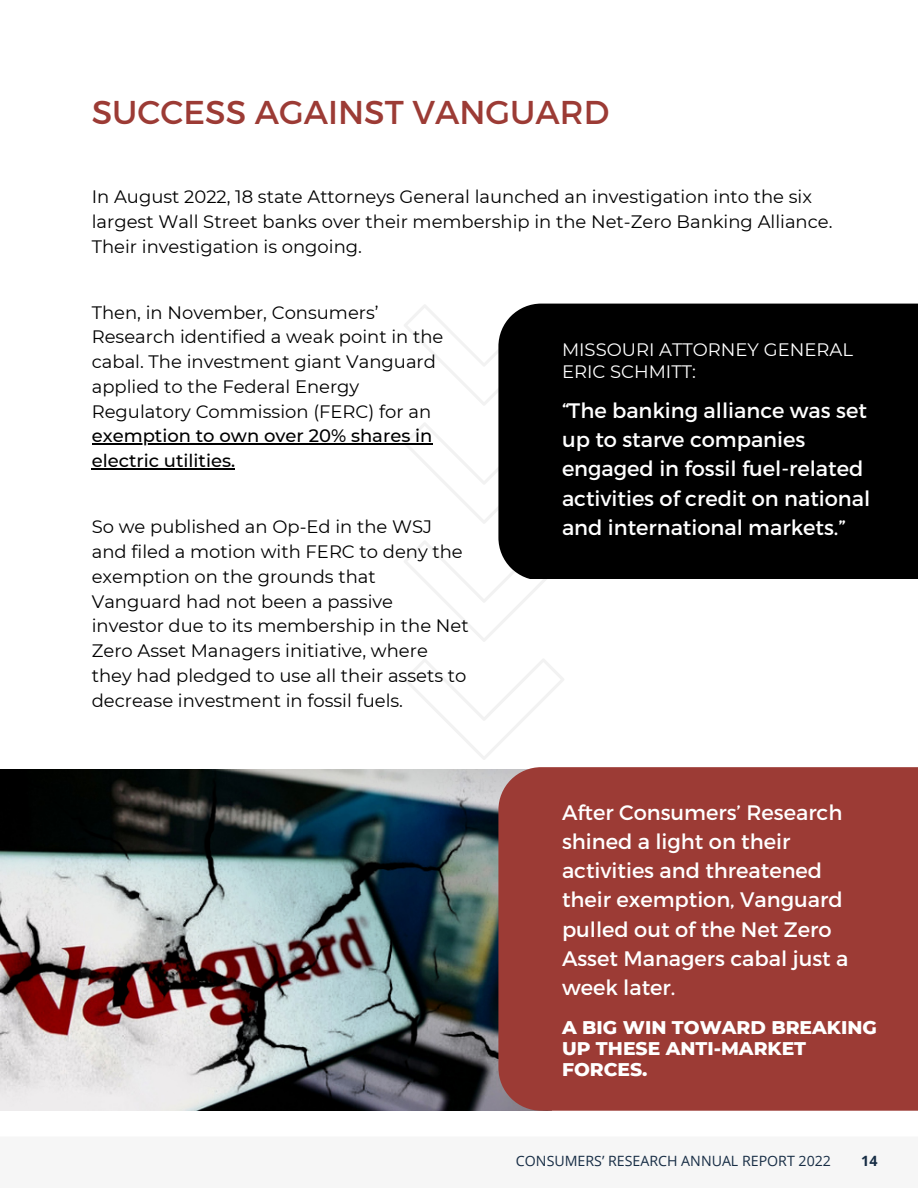
<style>
.page{position:relative;width:918px;height:1188px;background:#fff}
.page>*{position:absolute;margin:0;border:0;box-sizing:border-box;transform-origin:0 0}
.t1{font:33px "Montserrat";color:#9c3b35}
.t2{font:21px/29.2px "Montserrat";color:#fff}
.t3{font:800 18.75px/21.3px "Montserrat";color:#fff}
.t4{font:18px/24.8px "Montserrat";color:#000}
.t5{font:500 18px/24.8px "Montserrat";color:#000}
.t6{font:18px/21.3px "Montserrat";color:#fff}
.t7{font:14.25px "Open Sans";color:#172d45}
.t8{font:700 14.25px "Open Sans";color:#172d45}
</style>
<div class="page">
<svg style="left:404px;top:659px;width:160px;height:101px"></svg>
<svg style="left:404px;top:541px;width:143px;height:101px"></svg>
<svg style="left:404px;top:423px;width:94px;height:100px"></svg>
<svg style="left:404px;top:305px;width:94px;height:100px"></svg>
<div style="left:498px;top:304px;width:420px;height:275px;background:#000"></div>
<hr style="left:92px;top:444px;width:340px;height:1px;background:#000">
<hr style="left:92px;top:468px;width:143px;height:1px;background:#000">
<img style="left:0;top:770px;width:498px;height:341px">
<div style="left:498px;top:767px;width:420px;height:344px;background:#9c3b35"></div>
<h1 class="t1" style="left:92px;top:91px;width:519px">SUCCESS AGAINST VANGUARD</h1>
<p class="t4" style="left:92px;top:185px;width:742px">In August 2022, 18 state Attorneys General launched an investigation into the six largest Wall Street banks over their membership in the Net-Zero Banking Alliance.<br>Their investigation is ongoing.</p>
<p class="t4" style="left:92px;top:300px;width:353px">Then, in November, Consumers’ Research identified a weak point in the cabal. The investment giant Vanguard applied to the Federal Energy Regulatory Commission (FERC) for an</p>
<p class="t5" style="left:92px;top:424px;width:342px">exemption to own over 20% shares in electric utilities.</p>
<p class="t4" style="left:92px;top:514px;width:378px">So we published an Op-Ed in the WSJ and filed a motion with FERC to deny the exemption on the grounds that Vanguard had not been a passive investor due to its membership in the Net Zero Asset Managers initiative, where they had pledged to use all their assets to decrease investment in fossil fuels.</p>
<p class="t6" style="left:562px;top:339px;width:292px">MISSOURI ATTORNEY GENERAL<br>ERIC SCHMITT:</p>
<p class="t2" style="left:562px;top:395px;width:310px">“The banking alliance was set up to starve companies engaged in fossil fuel-related activities of credit on national and international markets.”</p>
<p class="t2" style="left:562px;top:797px;width:288px">After Consumers’ Research shined a light on their activities and threatened their exemption, Vanguard pulled out of the Net Zero<br>Asset Managers cabal just a week later.</p>
<p class="t3" style="left:562px;top:1016px;width:316px">A BIG WIN TOWARD BREAKING<br>UP THESE ANTI-MARKET<br>FORCES.</p>
<p class="t7" style="left:516px;top:1150px;width:317px">CONSUMERS’ RESEARCH ANNUAL REPORT 2022</p>
<p class="t8" style="left:861px;top:1150px;width:18px">14</p>
</div>
